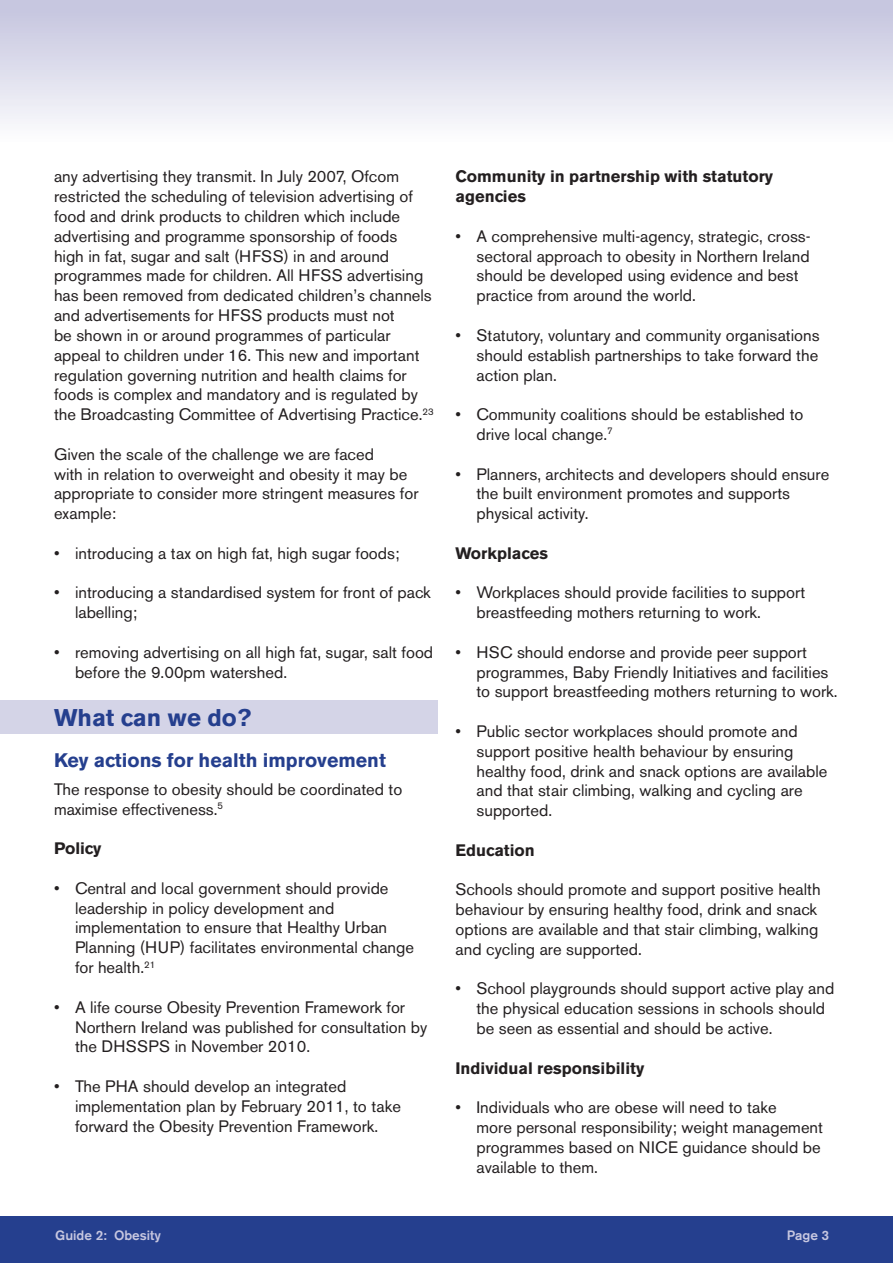
<style>
.page{position:relative;width:893px;height:1263px;background:#fff}
.page>*{position:absolute;margin:0;border:0;box-sizing:border-box;transform-origin:0 0}
.t1{font:700 24px "Akzidenz Grotesk BE";color:#253f8e}
.t2{font:700 19.5px "Akzidenz Grotesk BE";color:#253f8e}
.t3{font:16.5px/19.8px "Akzidenz Grotesk BE";color:#231f20}
.t4{font:700 16.5px/19.8px "Akzidenz Grotesk BE";color:#231f20}
.t5{font:500 13.5px "Akzidenz Grotesk BE";color:#c7c7e0}
</style>
<div class="page">
<div style="left:0;top:701px;width:438px;height:33px;background:#d4d4e7"></div>
<div style="left:0;top:0;width:893px;height:149px;background:linear-gradient(to bottom,#c2c2dd,#fff)"></div>
<div style="left:0;top:1216px;width:893px;height:47px;background:#253f8e"></div>
<p class="t3" style="left:54px;top:167px;width:381px">any advertising they transmit. In July 2007, Ofcom restricted the scheduling of television advertising of food and drink products to children which include advertising and programme sponsorship of foods<br>high in fat, sugar and salt (HFSS) in and around programmes made for children. All HFSS advertising has been removed from dedicated children’s channels and advertisements for HFSS products must not<br>be shown in or around programmes of particular appeal to children under 16. This new and important regulation governing nutrition and health claims for foods is complex and mandatory and is regulated by the Broadcasting Committee of Advertising Practice.<sup>23</sup></p>
<p class="t3" style="left:54px;top:444px;width:366px">Given the scale of the challenge we are faced<br>with in relation to overweight and obesity it may be appropriate to consider more stringent measures for example:</p>
<p class="t3" style="left:54px;top:543px;width:347px">• introducing a tax on high fat, high sugar foods;</p>
<p class="t3" style="left:75px;top:583px;width:357px;text-indent:-21px">• introducing a standardised system for front of pack labelling;</p>
<p class="t3" style="left:75px;top:642px;width:360px;text-indent:-21px">• removing advertising on all high fat, sugar, salt food before the 9.00pm watershed.</p>
<p class="t1" style="left:54px;top:704px;width:199px">What can we do?</p>
<p class="t2" style="left:54px;top:748px;width:333px">Key actions for health improvement</p>
<p class="t3" style="left:54px;top:779px;width:350px">The response to obesity should be coordinated to maximise effectiveness.<sup>5</sup></p>
<p class="t4" style="left:54px;top:839px;width:49px">Policy</p>
<p class="t3" style="left:75px;top:878px;width:341px;text-indent:-21px">• Central and local government should provide leadership in policy development and implementation to ensure that Healthy Urban Planning (HUP) facilitates environmental change for health.<sup>21</sup></p>
<p class="t3" style="left:75px;top:997px;width:354px;text-indent:-21px">• A life course Obesity Prevention Framework for<br>Northern Ireland was published for consultation by the DHSSPS in November 2010.</p>
<p class="t3" style="left:75px;top:1076px;width:327px;text-indent:-21px">• The PHA should develop an integrated implementation plan by February 2011, to take forward the Obesity Prevention Framework.</p>
<p class="t4" style="left:455px;top:167px;width:319px">Community in partnership with statutory agencies</p>
<p class="t3" style="left:476px;top:226px;width:336px;text-indent:-21px">• A comprehensive multi-agency, strategic, cross&shy;sectoral approach to obesity in Northern Ireland should be developed using evidence and best practice from around the world.</p>
<p class="t3" style="left:476px;top:325px;width:345px;text-align:justify;text-indent:-21px">• Statutory, voluntary and community organisations should establish partnerships to take forward the action plan.</p>
<p class="t3" style="left:476px;top:404px;width:328px;text-indent:-21px">• Community coalitions should be established to drive local change.<sup>7</sup></p>
<p class="t3" style="left:476px;top:464px;width:354px;text-indent:-21px">• Planners, architects and developers should ensure the built environment promotes and supports physical activity.</p>
<p class="t4" style="left:455px;top:543px;width:94px">Workplaces</p>
<p class="t3" style="left:476px;top:583px;width:330px;text-indent:-21px">• Workplaces should provide facilities to support breastfeeding mothers returning to work.</p>
<p class="t3" style="left:476px;top:642px;width:363px;text-indent:-21px">• HSC should endorse and provide peer support programmes, Baby Friendly Initiatives and facilities to support breastfeeding mothers returning to work.</p>
<p class="t3" style="left:476px;top:721px;width:352px;text-indent:-21px">• Public sector workplaces should promote and support positive health behaviour by ensuring healthy food, drink and snack options are available and that stair climbing, walking and cycling are supported.</p>
<p class="t4" style="left:455px;top:840px;width:81px">Education</p>
<p class="t3" style="left:455px;top:880px;width:367px">Schools should promote and support positive health behaviour by ensuring healthy food, drink and snack options are available and that stair climbing, walking and cycling are supported.</p>
<p class="t3" style="left:476px;top:979px;width:359px;text-indent:-21px">• School playgrounds should support active play and the physical education sessions in schools should be seen as essential and should be active.</p>
<p class="t4" style="left:455px;top:1058px;width:190px">Individual responsibility</p>
<p class="t3" style="left:476px;top:1097px;width:348px;text-indent:-21px">• Individuals who are obese will need to take<br>more personal responsibility; weight management programmes based on NICE guidance should be available to them.</p>
<p class="t5" style="left:55px;top:1227px;width:107px">Guide 2: Obesity</p>
<p class="t5" style="left:787px;top:1227px;width:44px">Page 3</p>
</div>
